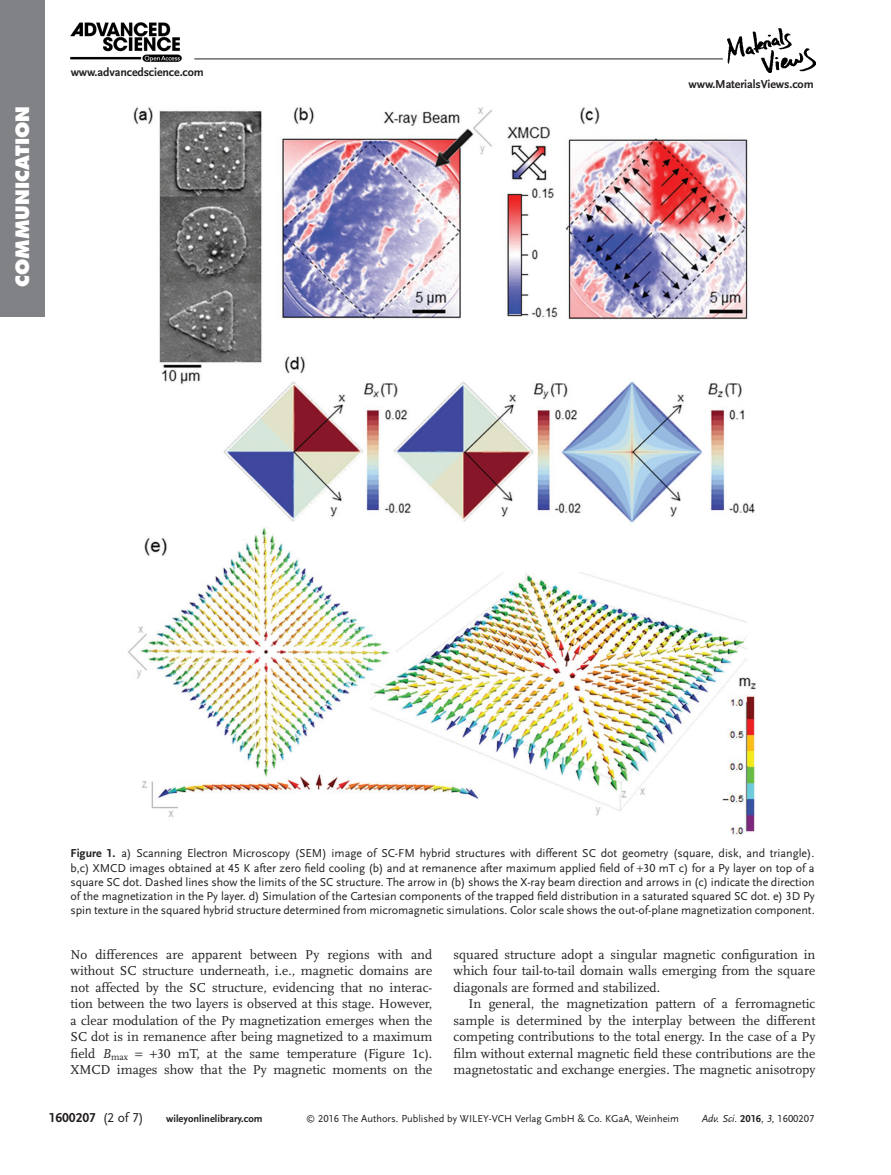
<style>
.page{position:relative;width:891px;height:1175px;background:#fff}
.page>*{position:absolute;margin:0;border:0;box-sizing:border-box;transform-origin:0 0}
.t1{font:800 18px "Futura";letter-spacing:.005em;color:#fff}
.t2{font:13.5px/16.5px "Scala LF";color:#231f20;text-align:justify}
.t3{font:700 13.5px "Scala Sans LF";color:#231f20}
.t4{font:12px/14.2px "Scala Sans LF";letter-spacing:-.005em;color:#231f20;text-align:justify}
.t5{font:700 12px "Scala Sans LF";letter-spacing:-.01em;color:#231f20}
.t6{font:10.5px "Scala Sans LF";color:#231f20}
.t7{font:700 10.5px "Scala Sans LF";color:#231f20}
.t8{font:italic 10.5px "Scala Sans LF";color:#231f20}
.s1{font-weight:700}
.s2{font-style:italic}
.s3{font-weight:400}
.s4{font-size:9px}
.s5{font-weight:700;font-style:normal}
.s6{font-style:normal}
</style>
<div class="page">
<div style="left:0;top:0;width:45px;height:317px;background:#808285"></div>
<img style="left:727px;top:28px;width:88px;height:45px">
<hr style="left:194px;top:59px;width:529px;height:1px;background:#231f20">
<img style="left:70px;top:22px;width:112px;height:40px">
<img style="left:128px;top:107px;width:628px;height:728px">
<h1 class="t1" style="left:11px;top:287px;width:183px;rotate:-90deg">Communication</h1>
<p class="t5" style="left:71px;top:65px;width:135px">www.advancedscience.com</p>
<p class="t5" style="left:689px;top:77px;width:127px">www.MaterialsViews.com</p>
<p class="t4" style="left:71px;top:846px;width:746px"><span class="s1">Figure 1.</span> a) Scanning Electron Microscopy (SEM) image of SC-FM hybrid structures with different SC dot geometry (square, disk, and triangle). b,c) XMCD images obtained at 45 K after zero field cooling (b) and at remanence after maximum applied field of 30 mT c) for a Py layer on top of a square SC dot. Dashed lines show the limits of the SC structure. The arrow in (b) shows the X-ray beam direction and arrows in (c) indicate the direction of the magnetization in the Py layer. d) Simulation of the Cartesian components of the trapped field distribution in a saturated squared SC dot. e) 3D Py spin texture in the squared hybrid structure determined from micromagnetic simulations. Color scale shows the out-of-plane magnetization component.</p>
<p class="t2" style="left:71px;top:946px;width:363px">No differences are apparent between Py regions with and without SC structure underneath, i.e., magnetic domains are not affected by the SC structure, evidencing that no interac&shy;tion between the two layers is observed at this stage. However, a clear modulation of the Py magnetization emerges when the SC dot is in remanence after being magnetized to a maximum field <span class="s2">B</span><sub>max</sub></p>
<p class="t2" style="left:70px;top:1045px;width:363px;text-align:right">30 mT, at the same temperature (Figure 1c).<br>XMCD images show that the Py magnetic moments on the</p>
<p class="t2" style="left:454px;top:946px;width:363px">squared structure adopt a singular magnetic configuration in which four tail-to-tail domain walls emerging from the square diagonals are formed and stabilized.</p>
<p class="t2" style="left:454px;top:995px;width:363px;text-indent:15px">In general, the magnetization pattern of a ferromagnetic sample is determined by the interplay between the different competing contributions to the total energy. In the case of a Py film without external magnetic field these contributions are the magnetostatic and exchange energies. The magnetic anisotropy</p>
<p class="t3" style="left:49px;top:1110px;width:97px">1600207 <span class="s3">(2 of 7)</span></p>
<p class="t7" style="left:166px;top:1113px;width:98px">wileyonlinelibrary.com</p>
<p class="t6" style="left:306px;top:1113px;width:374px"><span class="s4">©</span> 2016 The Authors. Published by WILEY-VCH Verlag GmbH &amp; Co. KGaA, Weinheim</p>
<p class="t8" style="left:702px;top:1113px;width:114px">Adv. Sci. <span class="s5">2016</span><span class="s6">,</span> 3<span class="s6">, 1600207</span></p>
</div>
